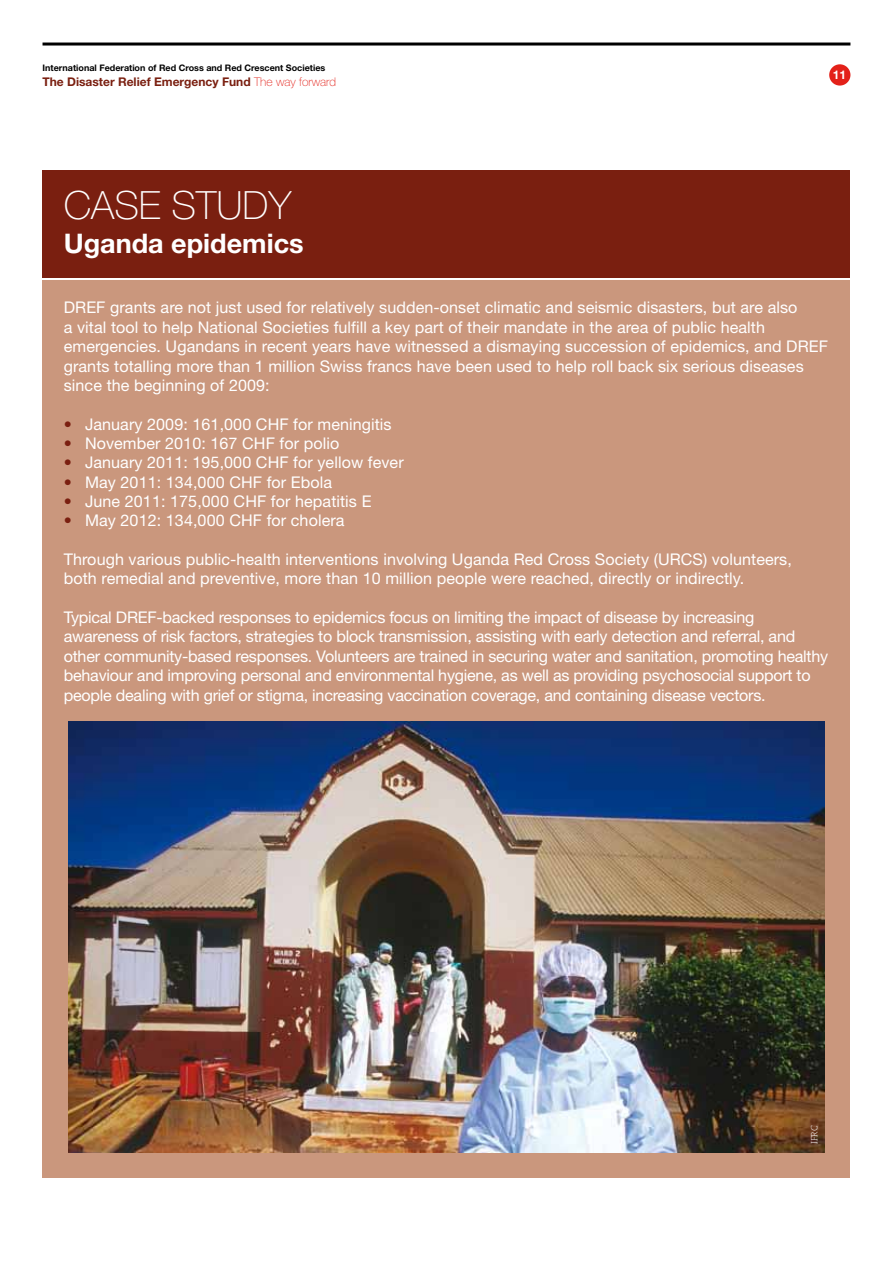
<style>
.page{position:relative;width:893px;height:1263px;background:#fff}
.page>*{position:absolute;margin:0;border:0;box-sizing:border-box;transform-origin:0 0}
.t1{font:100 39px "Helvetica Neue LT Std";color:#fff}
.t2{font:700 27px "Helvetica Neue LT Std";color:#fff}
.t3{font:16.2px/19.4px "Helvetica Neue LT Std";letter-spacing:.005em;color:#fff}
.t4{font:16.2px/19.4px "Helvetica Neue LT Std";letter-spacing:-.015em;color:#fff}
.t5{font:700 12px "Helvetica Neue LT Std";color:#7a1f10}
.t6{font:700 12px "Helvetica Neue LT Std";color:#fff}
.t7{font:700 9px "Helvetica Neue LT Std";color:#000}
.t8{font:italic 300 9px "Caecilia LT Std";color:#fff}
.s1{font-weight:100;color:#e32119}
.s2{color:#7a1f10}
</style>
<div class="page">
<hr style="left:43px;top:43px;width:807px;height:3px;background:#000">
<div style="left:829px;top:64px;width:21px;height:22px;background:#e32119;border-radius:50%"></div>
<div style="left:43px;top:170px;width:807px;height:108px;background:#7a1f10"></div>
<div style="left:43px;top:281px;width:807px;height:897px;background:#ca977d"></div>
<img style="left:69px;top:721px;width:755px;height:431px">
<p class="t7" style="left:43px;top:62px;width:284px">International Federation of Red Cross and Red Crescent Societies</p>
<p class="t5" style="left:43px;top:74px;width:295px">The Disaster Relief Emergency Fund <span class="s1">The way forward</span></p>
<h1 class="t1" style="left:64px;top:183px;width:229px">case study</h1>
<h2 class="t2" style="left:64px;top:227px;width:241px">Uganda epidemics</h2>
<p class="t6" style="left:833px;top:68px;width:15px">11</p>
<p class="t3" style="left:64px;top:298px;width:766px">DREF grants are not just used for relatively sudden-onset climatic and seismic disasters, but are also<br>a vital tool to help National Societies fulfill a key part of their mandate in the area of public health emergencies. Ugandans in recent years have witnessed a dismaying succession of epidemics, and DREF grants totalling more than 1 million Swiss francs have been used to help roll back six serious diseases since the beginning of 2009:</p>
<p class="t3" style="left:64px;top:414px;width:329px"><span class="s2">•</span> January 2009: 161,000 CHF for meningitis</p>
<p class="t3" style="left:64px;top:433px;width:277px"><span class="s2">•</span> November 2010: 167 CHF for polio</p>
<p class="t3" style="left:64px;top:453px;width:341px"><span class="s2">•</span> January 2011: 195,000 CHF for yellow fever</p>
<p class="t3" style="left:64px;top:472px;width:270px"><span class="s2">•</span> May 2011: 134,000 CHF for Ebola</p>
<p class="t3" style="left:64px;top:491px;width:309px"><span class="s2">•</span> June 2011: 175,000 CHF for hepatitis E</p>
<p class="t3" style="left:64px;top:511px;width:282px"><span class="s2">•</span> May 2012: 134,000 CHF for cholera</p>
<p class="t3" style="left:64px;top:549px;width:730px">Through various public-health interventions involving Uganda Red Cross Society (URCS) volunteers, both remedial and preventive, more than 10 million people were reached, directly or indirectly.</p>
<p class="t4" style="left:64px;top:607px;width:766px">Typical DREF-backed responses to epidemics focus on limiting the impact of disease by increasing awareness of risk factors, strategies to block transmission, assisting with early detection and referral, and other community-based responses. Volunteers are trained in securing water and sanitation, promoting healthy behaviour and improving personal and environmental hygiene, as well as providing psychosocial support to people dealing with grief or stigma, increasing vaccination coverage, and containing disease vectors.</p>
<p class="t8" style="left:809px;top:1144px;width:20px;rotate:-90deg">IFRC</p>
</div>
